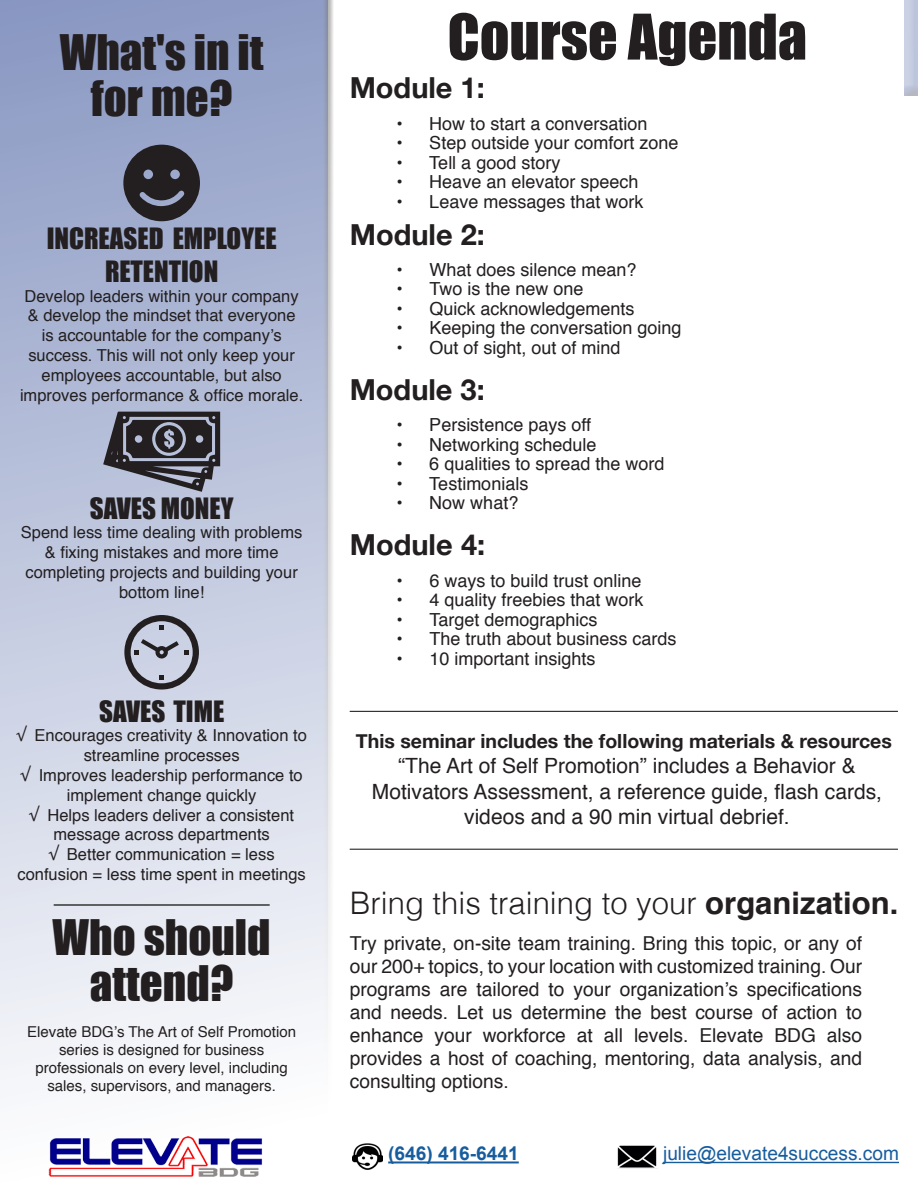
<style>
.page{position:relative;width:918px;height:1188px;background:#fff}
.page>*{position:absolute;margin:0;border:0;box-sizing:border-box;transform-origin:0 0}
.t1{font:58.05px "Impact";color:#231f20}
.t2{font:45px/46.5px "Impact";color:#231f20;text-align:center}
.t3{font:300 31.05px "Helvetica";color:#231f20}
.t4{font:700 28.95px "Helvetica Neue";color:#231f20}
.t5{font:27px/32.4px "Impact";color:#231f20;text-align:center}
.t6{font:21px/25.2px "Helvetica";color:#231f20;text-align:center}
.t7{font:700 19.5px "Helvetica Neue";color:#231f20}
.t8{font:19.2px/23.1px "Helvetica";color:#231f20;text-align:justify}
.t9{font:19.05px "Arial";color:#175d9e}
.t10{font:700 19.05px "Arial";color:#175d9e}
.t11{font:18px "Helvetica";color:#231f20}
.t12{font:16.5px/19.8px "Helvetica";color:#231f20;text-align:center}
.t13{font:15px/18px "Helvetica";color:#231f20;text-align:center}
.s1{font-weight:700}
</style>
<div class="page">
<div style="left:0;top:0;width:334px;height:1188px;background:#231f20;opacity:.75"></div>
<hr style="left:54px;top:904px;width:216px;height:2px;background:#333534">
<svg style="left:124px;top:615px;width:75px;height:75px"></svg>
<svg style="left:103px;top:412px;width:117px;height:80px"></svg>
<svg style="left:123px;top:145px;width:77px;height:76px"></svg>
<hr style="left:388px;top:1161px;width:131px;height:2px;background:#175d9e">
<img style="left:352px;top:1144px;width:30px;height:26px">
<hr style="left:663px;top:1162px;width:236px;height:1px;background:#175d9e">
<img style="left:618px;top:1145px;width:39px;height:23px">
<img style="left:49px;top:1136px;width:213px;height:41px">
<div style="left:903px;top:0;width:15px;height:97px;background:#231f20;opacity:.75"></div>
<hr style="left:350px;top:849px;width:548px;height:1px;background:#231f20">
<hr style="left:350px;top:711px;width:548px;height:1px;background:#231f20">
<p class="t2" style="left:60px;top:28px;width:205px">What's in it</p>
<p class="t2" style="left:91px;top:74px;width:143px">for me?</p>
<p class="t5" style="left:47px;top:222px;width:231px">INCREASED EMPLOYEE<br>RETENTION</p>
<p class="t12" style="left:20px;top:286px;width:285px">Develop leaders within your company &amp; develop the mindset that everyone is accountable for the company’s success. This will not only keep your employees accountable, but also improves performance &amp; office morale.</p>
<p class="t5" style="left:90px;top:491px;width:145px">SAVES MONEY</p>
<p class="t12" style="left:21px;top:523px;width:283px">Spend less time dealing with problems &amp; fixing mistakes and more time completing projects and building your bottom line!</p>
<p class="t5" style="left:99px;top:694px;width:127px">SAVES TIME</p>
<p class="t12" style="left:16px;top:726px;width:292px">√ Encourages creativity &amp; Innovation to streamline processes</p>
<p class="t12" style="left:21px;top:766px;width:284px">√ Improves leadership performance to implement change quickly</p>
<p class="t12" style="left:29px;top:805px;width:266px">√ Helps leaders deliver a consistent message across departments</p>
<p class="t12" style="left:17px;top:845px;width:290px">√ Better communication = less confusion = less time spent in meetings</p>
<p class="t2" style="left:53px;top:913px;width:220px">Who should attend?</p>
<p class="t13" style="left:27px;top:1023px;width:270px">Elevate BDG’s The Art of Self Promotion series is designed for business professionals on every level, including sales, supervisors, and managers.</p>
<p class="t1" style="left:448px;top:-8px;width:361px">Course Agenda</p>
<p class="t4" style="left:350px;top:65px;width:137px">Module 1:</p>
<p class="t11" style="left:396px;top:109px;width:252px">• How to start a conversation</p>
<p class="t11" style="left:396px;top:129px;width:283px">• Step outside your comfort zone</p>
<p class="t11" style="left:396px;top:148px;width:165px">• Tell a good story</p>
<p class="t11" style="left:396px;top:168px;width:243px">• Heave an elevator speech</p>
<p class="t11" style="left:396px;top:187px;width:248px">• Leave messages that work</p>
<p class="t4" style="left:350px;top:212px;width:137px">Module 2:</p>
<p class="t11" style="left:397px;top:256px;width:241px">• What does silence mean?</p>
<p class="t11" style="left:397px;top:275px;width:188px">• Two is the new one</p>
<p class="t11" style="left:397px;top:295px;width:239px">• Quick acknowledgements</p>
<p class="t11" style="left:397px;top:314px;width:286px">• Keeping the conversation going</p>
<p class="t11" style="left:397px;top:334px;width:225px">• Out of sight, out of mind</p>
<p class="t4" style="left:350px;top:367px;width:137px">Module 3:</p>
<p class="t11" style="left:396px;top:411px;width:196px">• Persistence pays off</p>
<p class="t11" style="left:396px;top:431px;width:201px">• Networking schedule</p>
<p class="t11" style="left:396px;top:450px;width:269px">• 6 qualities to spread the word</p>
<p class="t11" style="left:396px;top:470px;width:133px">• Testimonials</p>
<p class="t11" style="left:396px;top:489px;width:123px">• Now what?</p>
<p class="t4" style="left:350px;top:522px;width:137px">Module 4:</p>
<p class="t11" style="left:397px;top:566px;width:246px">• 6 ways to build trust online</p>
<p class="t11" style="left:397px;top:586px;width:248px">• 4 quality freebies that work</p>
<p class="t11" style="left:397px;top:605px;width:202px">• Target demographics</p>
<p class="t11" style="left:397px;top:625px;width:281px">• The truth about business cards</p>
<p class="t11" style="left:397px;top:644px;width:200px">• 10 important insights</p>
<p class="t7" style="left:356px;top:726px;width:538px">This seminar includes the following materials &amp; resources</p>
<p class="t6" style="left:372px;top:754px;width:512px">“The Art of Self Promotion” includes a Behavior &amp;<br>Motivators Assessment, a reference guide, flash cards, videos and a 90 min virtual debrief.</p>
<p class="t3" style="left:350px;top:876px;width:550px">Bring this training to your <span class="s1">organization.</span></p>
<p class="t8" style="left:350px;top:932px;width:514px">Try private, on-site team training. Bring this topic, or any of our 200+ topics, to your location with customized training. Our programs are tailored to your organization’s specifications and needs. Let us determine the best course of action to enhance your workforce at all levels. Elevate BDG also provides a host of coaching, mentoring, data analysis, and consulting options.</p>
<p class="t10" style="left:388px;top:1141px;width:132px">(646) 416-6441</p>
<p class="t9" style="left:663px;top:1141px;width:237px">julie@elevate4success.com</p>
</div>
